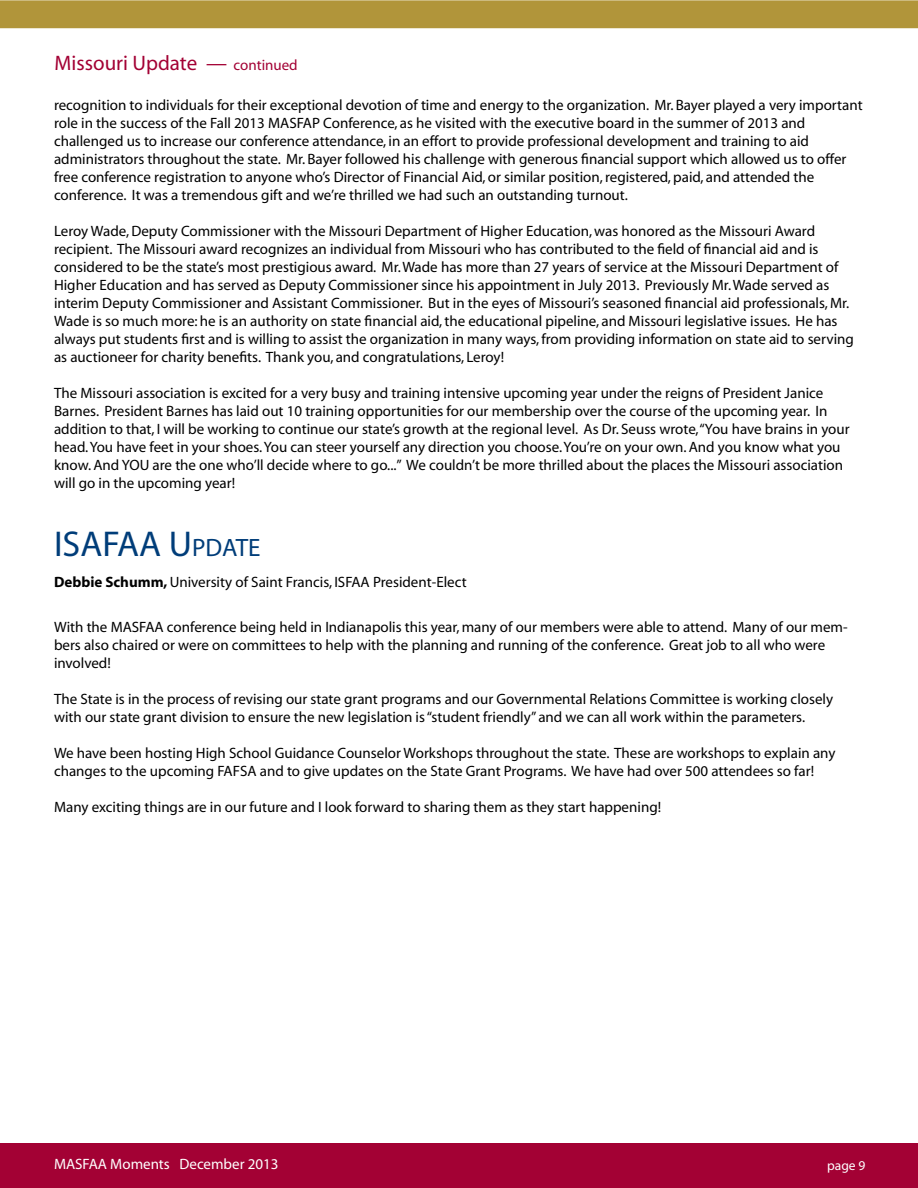
<style>
.page{position:relative;width:918px;height:1188px;background:#fff}
.page>*{position:absolute;margin:0;border:0;box-sizing:border-box;transform-origin:0 0}
.t1{font:36px "Myriad";color:#003d79}
.t2{font:25.2px "Myriad";color:#003d79}
.t3{font:21px "Myriad";color:#a30134}
.t4{font:15px/18px "Myriad";color:#000}
.t5{font:15px "Myriad";color:#fff}
.t6{font:13.5px "Myriad";color:#fff}
.s1{font-size:15px}
.s2{font-size:36px}
.s3{font-weight:700}
</style>
<div class="page">
<div style="left:0;top:1143px;width:918px;height:45px;background:#a30134"></div>
<div style="left:0;top:0;width:918px;height:28px;background:#b1953a"></div>
<h3 class="t3" style="left:54px;top:52px;width:245px">Missouri Update — <span class="s1">continued</span></h3>
<p class="t4" style="left:54px;top:97px;width:810px">recognition to individuals for their exceptional devotion of time and energy to the organization. Mr. Bayer played a very important role in the success of the Fall 2013 MASFAP Conference, as he visited with the executive board in the summer of 2013 and challenged us to increase our conference attendance, in an effort to provide professional development and training to aid administrators throughout the state. Mr. Bayer followed his challenge with generous financial support which allowed us to offer free conference registration to anyone who’s Director of Financial Aid, or similar position, registered, paid, and attended the conference. It was a tremendous gift and we’re thrilled we had such an outstanding turnout.</p>
<p class="t4" style="left:54px;top:223px;width:801px">Leroy Wade, Deputy Commissioner with the Missouri Department of Higher Education, was honored as the Missouri Award recipient. The Missouri award recognizes an individual from Missouri who has contributed to the field of financial aid and is considered to be the state’s most prestigious award. Mr. Wade has more than 27 years of service at the Missouri Department of Higher Education and has served as Deputy Commissioner since his appointment in July 2013. Previously Mr. Wade served as interim Deputy Commissioner and Assistant Commissioner. But in the eyes of Missouri’s seasoned financial aid professionals, Mr.<br>Wade is so much more: he is an authority on state financial aid, the educational pipeline, and Missouri legislative issues. He has always put students first and is willing to assist the organization in many ways, from providing information on state aid to serving as auctioneer for charity benefits. Thank you, and congratulations, Leroy!</p>
<p class="t4" style="left:54px;top:385px;width:797px">The Missouri association is excited for a very busy and training intensive upcoming year under the reigns of President Janice Barnes. President Barnes has laid out 10 training opportunities for our membership over the course of the upcoming year. In addition to that, I will be working to continue our state’s growth at the regional level. As Dr. Seuss wrote, “You have brains in your head. You have feet in your shoes. You can steer yourself any direction you choose. You’re on your own. And you know what you know. And YOU are the one who’ll decide where to go...” We couldn’t be more thrilled about the places the Missouri association will go in the upcoming year!</p>
<h1 class="t1" style="left:54px;top:526px;width:48px">ISAFAA</h1>
<h2 class="t2" style="left:169px;top:535px;width:93px"><span class="s2">U</span> pdate</h2>
<p class="t4" style="left:54px;top:574px;width:414px"><span class="s3">Debbie Schumm,</span> University of Saint Francis, ISFAA President-Elect</p>
<p class="t4" style="left:54px;top:619px;width:795px">With the MASFAA conference being held in Indianapolis this year, many of our members were able to attend. Many of our mem&shy;bers also chaired or were on committees to help with the planning and running of the conference. Great job to all who were involved!</p>
<p class="t4" style="left:54px;top:691px;width:781px">The State is in the process of revising our state grant programs and our Governmental Relations Committee is working closely with our state grant division to ensure the new legislation is “student friendly” and we can all work within the parameters.</p>
<p class="t4" style="left:54px;top:745px;width:783px">We have been hosting High School Guidance Counselor Workshops throughout the state. These are workshops to explain any changes to the upcoming FAFSA and to give updates on the State Grant Programs. We have had over 500 attendees so far!</p>
<p class="t4" style="left:54px;top:799px;width:609px">Many exciting things are in our future and I look forward to sharing them as they start happening!</p>
<p class="t5" style="left:54px;top:1157px;width:226px">MASFAA Moments December 2013</p>
<p class="t6" style="left:827px;top:1158px;width:40px">page 9</p>
</div>
